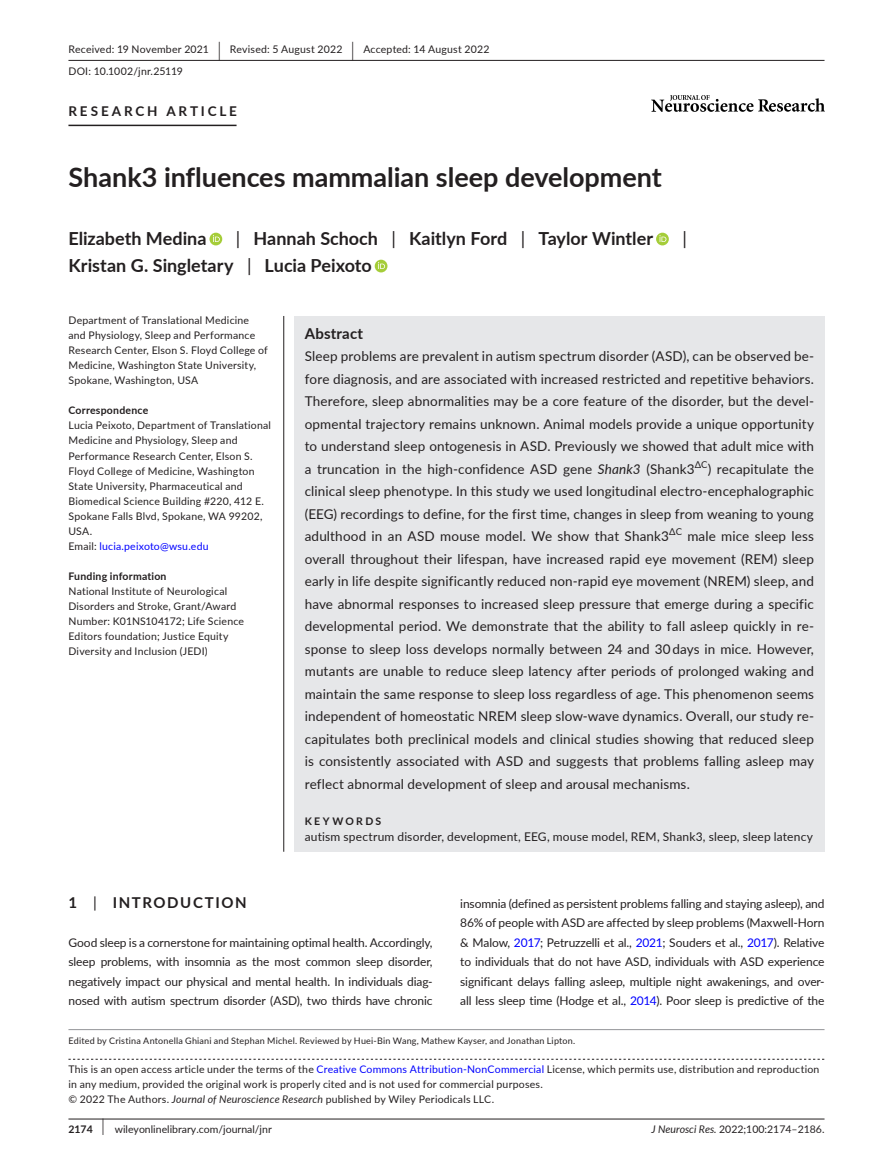
<style>
.page{position:relative;width:893px;height:1174px;background:#fff}
.page>*{position:absolute;margin:0;border:0;box-sizing:border-box;transform-origin:0 0}
.t1{font:700 27px "Lato";color:#231f20}
.t2{font:700 18px "Lato";color:#231f20}
.t3{font:18px "Lato";color:#231f20}
.t4{font:700 15px "Lato";letter-spacing:.1em;color:#231f20}
.t5{font:700 15px "Lato";letter-spacing:.015em;color:#231f20}
.t6{font:13.5px/22.5px "Lato";letter-spacing:.01em;color:#231f20;text-align:justify}
.t7{font:700 13.5px "Lato";letter-spacing:.21em;color:#231f20}
.t8{font:12px/19.5px "Lato";letter-spacing:-.005em;color:#231f20;text-align:justify}
.t9{font:12px "Lato";letter-spacing:.015em;color:#231f20}
.t10{font:10.5px/15px "Lato";letter-spacing:.02em;color:#231f20}
.t11{font:10.5px "Lato";color:#231f20}
.t12{font:700 10.5px "Lato";letter-spacing:.02em;color:#231f20}
.t13{font:700 10.5px "Lato";letter-spacing:.22em;color:#231f20}
.t14{font:9.45px "Lato";color:#231f20}
.t15{font:9px "Lato";letter-spacing:.025em;color:#231f20}
.s1{font-size:19.65px}
.s2{font-weight:400}
.s3{color:#00f}
.s4{font-style:italic}
.s5{font-weight:700}
.s6{font-size:17.4px}
</style>
<div class="page">
<hr style="left:68px;top:1118px;width:756px;height:1px;background:#231f20">
<img style="left:652px;top:95px;width:172px;height:17px">
<hr style="left:68px;top:60px;width:756px;height:1px;background:#231f20">
<hr style="left:68px;top:125px;width:169px;height:1px;background:#231f20">
<div style="left:209px;top:233px;width:13px;height:12px;background:#a5cd39;border-radius:50%"></div>
<svg style="left:213px;top:235px;width:7px;height:7px"></svg>
<svg style="left:656px;top:233px;width:13px;height:12px"></svg>
<svg style="left:659px;top:235px;width:7px;height:7px"></svg>
<div style="left:375px;top:260px;width:12px;height:12px;background:#a5cd39;border-radius:50%"></div>
<svg style="left:378px;top:262px;width:7px;height:7px"></svg>
<svg style="left:68px;top:1058px;width:756px;height:1px"></svg>
<hr style="left:68px;top:1029px;width:756px;height:1px;background:#939598">
<div style="left:294px;top:316px;width:530px;height:535px;background:#e6e7e9"></div>
<hr style="left:283px;top:316px;width:1px;height:535px;background:#231f20">
<p class="t10" style="left:68px;top:38px;width:422px;line-height:21.8px">Received: 19 November 2021 <span class="s1">|</span> Revised: 5 August 2022 <span class="s1">|</span> Accepted: 14 August 2022<br>DOI: 10.1002/jnr.25119</p>
<p class="t7" style="left:68px;top:101px;width:170px">RESEARCH ARTICLE</p>
<h1 class="t1" style="left:68px;top:157px;width:595px">Shank3 influences mammalian sleep development</h1>
<h2 class="t2" style="left:68px;top:226px;width:140px">Elizabeth Medina</h2>
<h2 class="t2" style="left:236px;top:226px;width:419px"><span class="s2">|</span> Hannah Schoch <span class="s2">|</span> Kaitlyn Ford <span class="s2">|</span> Taylor Wintler</h2>
<h2 class="t3" style="left:682px;top:226px;width:6px">|</h2>
<h2 class="t2" style="left:68px;top:253px;width:305px">Kristan G. Singletary <span class="s2">|</span> Lucia Peixoto</h2>
<p class="t10" style="left:68px;top:313px;width:201px">Department of Translational Medicine and Physiology, Sleep and Performance Research Center, Elson S. Floyd College of Medicine, Washington State University, Spokane, Washington, USA</p>
<p class="t12" style="left:68px;top:403px;width:81px">Correspondence</p>
<p class="t10" style="left:68px;top:418px;width:204px">Lucia Peixoto, Department of Translational Medicine and Physiology, Sleep and Performance Research Center, Elson S.<br>Floyd College of Medicine, Washington State University, Pharmaceutical and Biomedical Science Building #220, 412 E.<br>Spokane Falls Blvd, Spokane, WA 99202, USA.<br>Email: <span class="s3">lucia.peixoto@wsu.edu</span></p>
<p class="t12" style="left:68px;top:568px;width:100px">Funding information</p>
<p class="t10" style="left:68px;top:583px;width:177px">National Institute of Neurological Disorders and Stroke, Grant/Award Number: K01NS104172; Life Science Editors foundation; Justice Equity Diversity and Inclusion (JEDI)</p>
<p class="t5" style="left:305px;top:322px;width:60px">Abstract</p>
<p class="t6" style="left:305px;top:344px;width:511px">Sleep problems are prevalent in autism spectrum disorder (ASD), can be observed be&shy;fore diagnosis, and are associated with increased restricted and repetitive behaviors.<br>Therefore, sleep abnormalities may be a core feature of the disorder, but the devel&shy;opmental trajectory remains unknown. Animal models provide a unique opportunity to understand sleep ontogenesis in ASD. Previously we showed that adult mice with a truncation in the high-confidence ASD gene <span class="s4">Shank3</span> (Shank3</p>
<p class="t14" style="left:695px;top:457px;width:14px">∆C</p>
<p class="t6" style="left:305px;top:457px;width:511px;text-indent:403px">) recapitulate the clinical sleep phenotype. In this study we used longitudinal electro-encephalographic (EEG) recordings to define, for the first time, changes in sleep from weaning to young adulthood in an ASD mouse model. We show that Shank3</p>
<p class="t14" style="left:669px;top:525px;width:14px">∆C</p>
<p class="t6" style="left:305px;top:524px;width:511px;text-indent:383px">male mice sleep less overall throughout their lifespan, have increased rapid eye movement (REM) sleep early in life despite significantly reduced non-rapid eye movement (NREM) sleep, and have abnormal responses to increased sleep pressure that emerge during a specific developmental period. We demonstrate that the ability to fall asleep quickly in re&shy;sponse to sleep loss develops normally between 24 and 30 days in mice. However, mutants are unable to reduce sleep latency after periods of prolonged waking and maintain the same response to sleep loss regardless of age. This phenomenon seems independent of homeostatic NREM sleep slow-wave dynamics. Overall, our study re&shy;capitulates both preclinical models and clinical studies showing that reduced sleep is consistently associated with ASD and suggests that problems falling asleep may reflect abnormal development of sleep and arousal mechanisms.</p>
<p class="t13" style="left:305px;top:813px;width:78px">KEYWORDS</p>
<p class="t9" style="left:305px;top:828px;width:510px">autism spectrum disorder, development, EEG, mouse model, REM, Shank3, sleep, sleep latency</p>
<p class="t4" style="left:68px;top:891px;width:180px">1 <span class="s2">|</span> INTRODUCTION</p>
<p class="t8" style="left:68px;top:932px;width:366px">Good sleep is a cornerstone for maintaining optimal health. Accordingly, sleep problems, with insomnia as the most common sleep disorder, negatively impact our physical and mental health. In individuals diag&shy;nosed with autism spectrum disorder (ASD), two thirds have chronic</p>
<p class="t8" style="left:460px;top:893px;width:366px">insomnia (defined as persistent problems falling and staying asleep), and 86% of people with ASD are affected by sleep problems (Maxwell-Horn &amp; Malow, <span class="s3">2017</span>; Petruzzelli et al., <span class="s3">2021</span>; Souders et al., <span class="s3">2017</span>). Relative to individuals that do not have ASD, individuals with ASD experience significant delays falling asleep, multiple night awakenings, and over&shy;all less sleep time (Hodge et al., <span class="s3">2014</span>). Poor sleep is predictive of the</p>
<p class="t15" style="left:68px;top:1033px;width:508px">Edited by Cristina Antonella Ghiani and Stephan Michel. Reviewed by Huei-Bin Wang, Mathew Kayser, and Jonathan Lipton.</p>
<p class="t10" style="left:68px;top:1061px;width:752px">This is an open access article under the terms of the <span class="s3">Creative Commons Attribution-NonCommercial</span> License, which permits use, distribution and reproduction in any medium, provided the original work is properly cited and is not used for commercial purposes.<br>© 2022 The Authors. <span class="s4">Journal of Neuroscience Research</span> published by Wiley Periodicals LLC.</p>
<p class="t11" style="left:68px;top:1121px;width:205px"><span class="s5">2174</span> <span class="s6">|</span> wileyonlinelibrary.com/journal/jnr</p>
<p class="t11" style="left:651px;top:1121px;width:175px"><span class="s4">J Neurosci Res.</span> 2022;100:2174–2186.</p>
</div>
